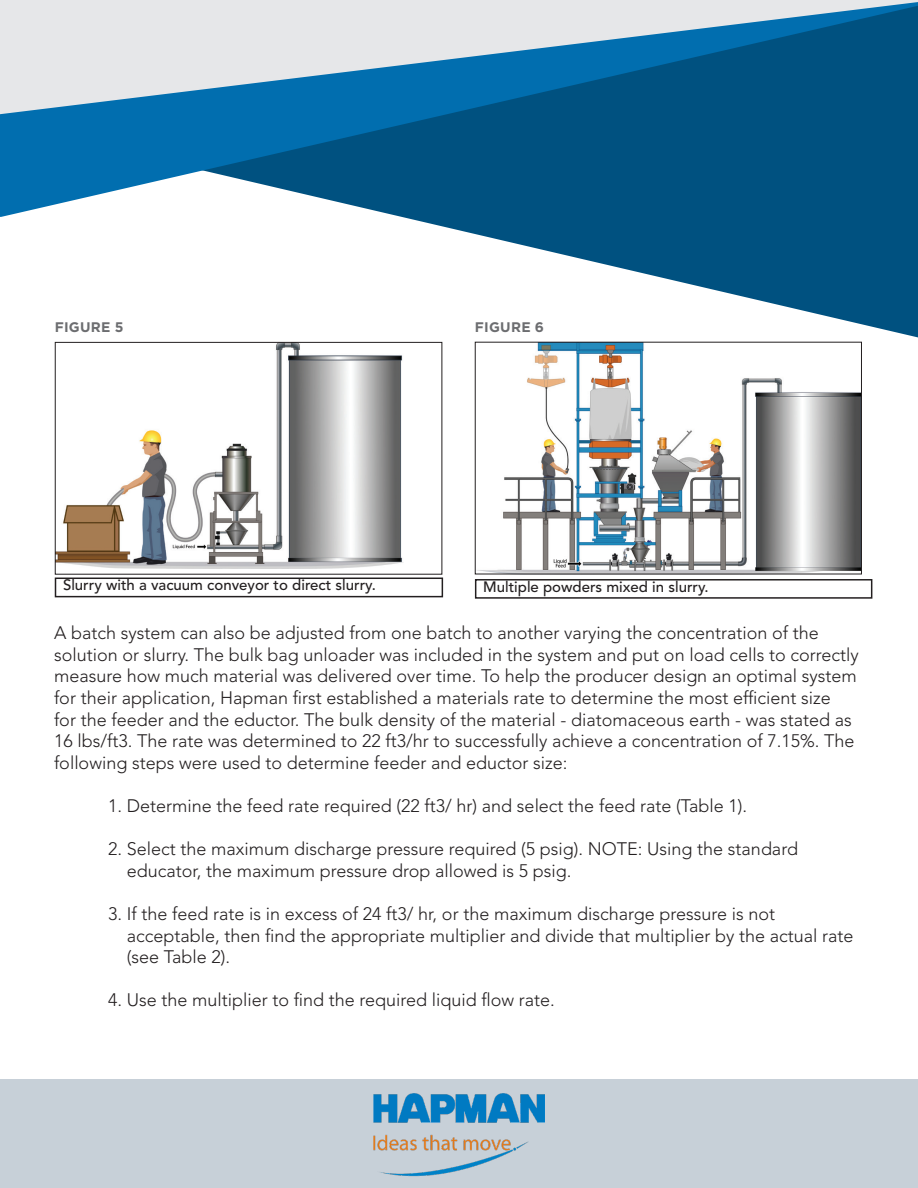
<style>
.page{position:relative;width:918px;height:1188px;background:#fff}
.page>*{position:absolute;margin:0;border:0;box-sizing:border-box;transform-origin:0 0}
.t1{font:300 18px/21.6px "Avenir LT Std";color:#231f20}
.t2{font:500 15px "Avenir LT Std";color:#231f20}
.hap-copyright{font:700 13.8px "Gotham";letter-spacing:.02em;color:#6c6d70}
</style>
<div class="page">
<svg style="left:402px;top:217px;width:516px;height:120px"></svg>
<svg style="left:0;top:114px;width:918px;height:103px;background:#196998"></svg>
<div style="left:0;top:1080px;width:918px;height:108px;background:#c7d0d8"></div>
<img style="left:374px;top:1093px;width:170px;height:83px">
<img style="left:477px;top:344px;width:383px;height:228px">
<div style="left:475px;top:342px;width:387px;height:232px;border:1px solid #231f20"></div>
<div style="left:475px;top:579px;width:397px;height:20px;border:2px solid #231f20"></div>
<img style="left:57px;top:344px;width:346px;height:224px">
<div style="left:55px;top:342px;width:387px;height:233px;border:1px solid #231f20"></div>
<div style="left:55px;top:578px;width:388px;height:19px;border:2px solid #231f20"></div>
<svg style="left:0;top:0;width:918px;height:114px;background:#76a4c1"></svg>
<p class="hap-copyright" style="left:55px;top:318px;width:70px">FIGURE 5</p>
<p class="t2" style="left:63px;top:577px;width:314px">Slurry with a vacuum conveyor to direct slurry.</p>
<p class="hap-copyright" style="left:475px;top:318px;width:71px">FIGURE 6</p>
<p class="t2" style="left:483px;top:578px;width:227px">Multiple powders mixed in slurry.</p>
<p class="t1" style="left:54px;top:622px;width:806px">A batch system can also be adjusted from one batch to another varying the concentration of the solution or slurry. The bulk bag unloader was included in the system and put on load cells to correctly measure how much material was delivered over time. To help the producer design an optimal system for their application, Hapman first established a materials rate to determine the most efficient size<br>for the feeder and the eductor. The bulk density of the material - diatomaceous earth - was stated as 16 lbs/ft3. The rate was determined to 22 ft3/hr to successfully achieve a concentration of 7.15%. The following steps were used to determine feeder and eductor size:</p>
<p class="t1" style="left:108px;top:795px;width:641px">1. Determine the feed rate required (22 ft3/ hr) and select the feed rate (Table 1).</p>
<p class="t1" style="left:108px;top:838px;width:692px">2. Select the maximum discharge pressure required (5 psig). NOTE: Using the standard</p>
<p class="t1" style="left:127px;top:860px;width:446px">educator, the maximum pressure drop allowed is 5 psig.</p>
<p class="t1" style="left:108px;top:903px;width:669px">3. If the feed rate is in excess of 24 ft3/ hr, or the maximum discharge pressure is not</p>
<p class="t1" style="left:127px;top:925px;width:728px">acceptable, then find the appropriate multiplier and divide that multiplier by the actual rate</p>
<p class="t1" style="left:127px;top:946px;width:105px">(see Table 2).</p>
<p class="t1" style="left:108px;top:990px;width:448px">4. Use the multiplier to find the required liquid flow rate.</p>
</div>
